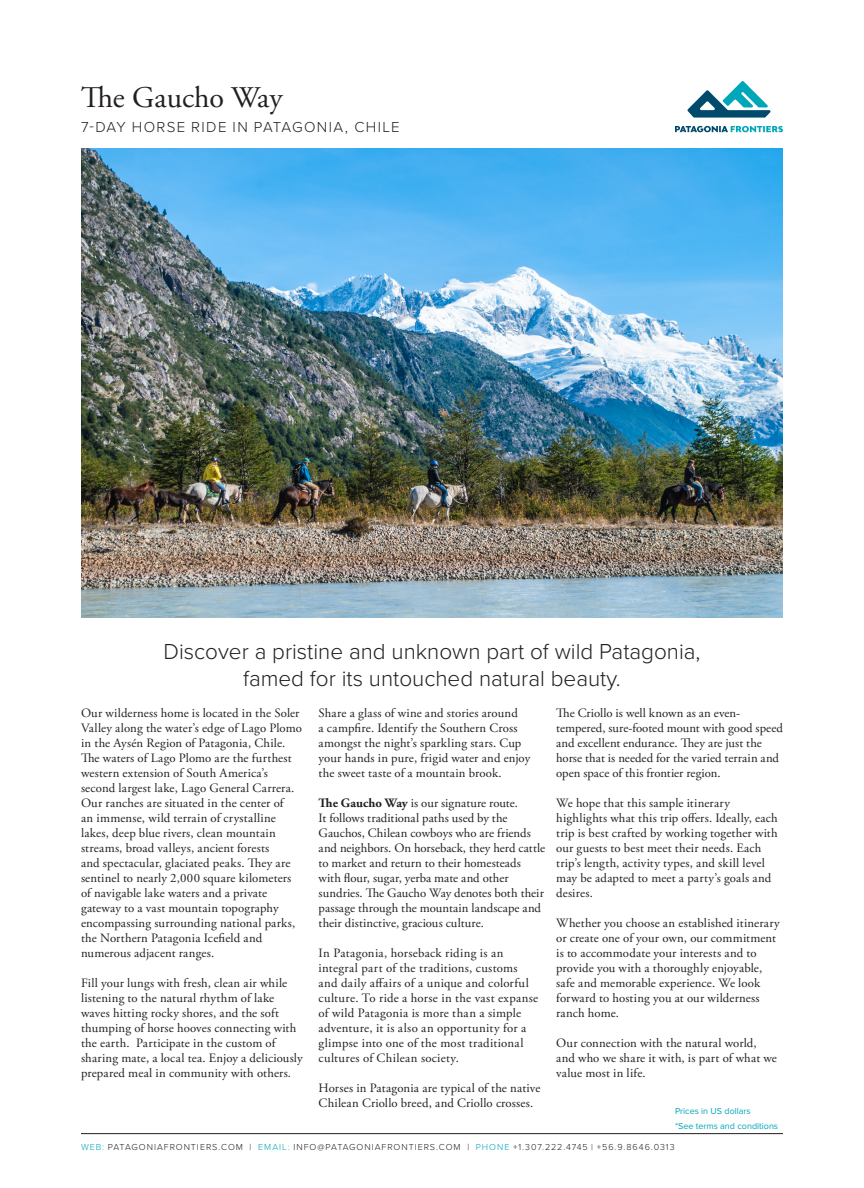
<style>
.page{position:relative;width:864px;height:1188px;background:#fff}
.page>*{position:absolute;margin:0;border:0;box-sizing:border-box;transform-origin:0 0}
._20pt_Itinerary_Name{font:30px "Adobe Garamond Pro";color:#231f20}
._15_pt_Lead-in___Pro{font:300 22.5px/27px "Proxima Nova";color:#231f20;text-align:center}
._10pt_CAPS_Trip_leng{font:300 15px "Proxima Nova";letter-spacing:.09em;color:#231f20}
._8_5_pt_Body{font:12.75px/15px "Adobe Garamond Pro";letter-spacing:.015em;color:#231f20}
._10pt_CAPS_Trip_leng-2{font:300 9px "Proxima Nova";letter-spacing:.105em;color:#231f20}
._7pt_Aqua_Proxima_Bo{font:9px/15px "Proxima Nova";color:#00a6b9}
.s1{color:#00a6b9}
.s2{font-weight:700}
</style>
<div class="page">
<img style="left:81px;top:148px;width:702px;height:470px">
<svg style="left:687px;top:81px;width:84px;height:37px"></svg>
<svg style="left:675px;top:126px;width:108px;height:6px"></svg>
<hr style="left:81px;top:1133px;width:702px;height:1px;background:#231f20">
<p class="_20pt_Itinerary_Name" style="left:81px;top:80px;width:203px">The Gaucho Way</p>
<p class="_10pt_CAPS_Trip_leng" style="left:81px;top:116px;width:320px">7-DAY HORSE RIDE IN PATAGONIA, CHILE</p>
<p class="_15_pt_Lead-in___Pro" style="left:163px;top:637px;width:539px">Discover a pristine and unknown part of wild Patagonia, famed for its untouched natural beauty.</p>
<p class="_8_5_pt_Body" style="left:81px;top:706px;width:222px">Our wilderness home is located in the Soler Valley along the water’s edge of Lago Plomo in the Aysén Region of Patagonia, Chile.<br>The waters of Lago Plomo are the furthest western extension of South America’s second largest lake, Lago General Carrera.<br>Our ranches are situated in the center of<br>an immense, wild terrain of crystalline lakes, deep blue rivers, clean mountain streams, broad valleys, ancient forests<br>and spectacular, glaciated peaks. They are sentinel to nearly 2,000 square kilometers of navigable lake waters and a private gateway to a vast mountain topography encompassing surrounding national parks, the Northern Patagonia Icefield and numerous adjacent ranges.</p>
<p class="_8_5_pt_Body" style="left:81px;top:976px;width:223px">Fill your lungs with fresh, clean air while listening to the natural rhythm of lake waves hitting rocky shores, and the soft thumping of horse hooves connecting with the earth. Participate in the custom of sharing mate, a local tea. Enjoy a deliciously prepared meal in community with others.</p>
<p class="_8_5_pt_Body" style="left:556px;top:706px;width:228px">The Criollo is well known as an even&shy;tempered, sure-footed mount with good speed and excellent endurance. They are just the horse that is needed for the varied terrain and open space of this frontier region.</p>
<p class="_8_5_pt_Body" style="left:556px;top:796px;width:223px">We hope that this sample itinerary highlights what this trip offers. Ideally, each trip is best crafted by working together with our guests to best meet their needs. Each trip’s length, activity types, and skill level may be adapted to meet a party’s goals and desires.</p>
<p class="_8_5_pt_Body" style="left:556px;top:916px;width:225px">Whether you choose an established itinerary or create one of your own, our commitment is to accommodate your interests and to provide you with a thoroughly enjoyable, safe and memorable experience. We look forward to hosting you at our wilderness ranch home.</p>
<p class="_8_5_pt_Body" style="left:556px;top:1036px;width:222px">Our connection with the natural world, and who we share it with, is part of what we value most in life.</p>
<p class="_7pt_Aqua_Proxima_Bo" style="left:675px;top:1103px;width:105px">Prices in US dollars<br>*See terms and conditions</p>
<p class="_10pt_CAPS_Trip_leng-2" style="left:81px;top:1140px;width:595px"><span class="s1">WEB:</span> PATAGONIAFRONTIERS.COM | <span class="s1">EMAIL:</span> INFO@PATAGONIAFRONTIERS.COM | <span class="s1">PHONE</span> +1.307.222.4745 | +56.9.8646.0313</p>
<p class="_8_5_pt_Body" style="left:319px;top:706px;width:213px">Share a glass of wine and stories around<br>a campfire. Identify the Southern Cross amongst the night’s sparkling stars. Cup your hands in pure, frigid water and enjoy the sweet taste of a mountain brook.</p>
<p class="_8_5_pt_Body" style="left:319px;top:796px;width:228px"><span class="s2">The Gaucho Way</span> is our signature route.<br>It follows traditional paths used by the Gauchos, Chilean cowboys who are friends and neighbors. On horseback, they herd cattle to market and return to their homesteads with flour, sugar, yerba mate and other sundries. The Gaucho Way denotes both their passage through the mountain landscape and their distinctive, gracious culture.</p>
<p class="_8_5_pt_Body" style="left:319px;top:946px;width:221px">In Patagonia, horseback riding is an integral part of the traditions, customs and daily affairs of a unique and colorful culture. To ride a horse in the vast expanse of wild Patagonia is more than a simple adventure, it is also an opportunity for a glimpse into one of the most traditional cultures of Chilean society.</p>
<p class="_8_5_pt_Body" style="left:319px;top:1081px;width:223px">Horses in Patagonia are typical of the native<br>Chilean Criollo breed, and Criollo crosses.</p>
</div>
